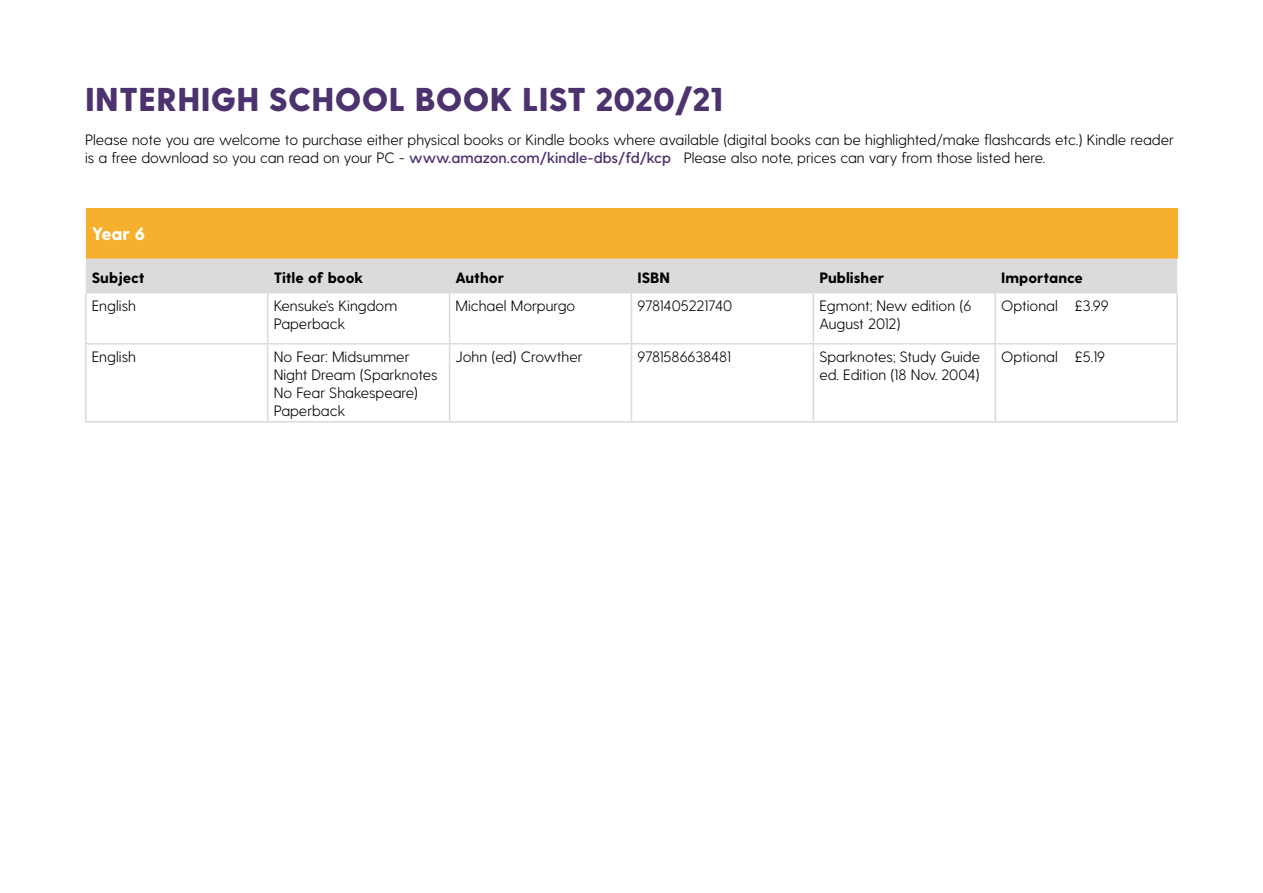
<style>
.page{position:relative;width:1263px;height:893px;background:#fff}
.page>*{position:absolute;margin:0;border:0;box-sizing:border-box;transform-origin:0 0}
.t1{font:800 33px "Greycliff CF";letter-spacing:.01em;color:#4c326f}
.t2{font:800 18px "Greycliff CF";color:#fff}
.t3{font:300 15px/18px "Greycliff CF";color:#000}
.t4{font:800 15px "Greycliff CF";color:#000}
.s1{font-weight:600;color:#4c326f}
</style>
<div class="page">
<div style="left:86px;top:208px;width:1091px;height:51px;background:#f6b02e"></div>
<div style="left:86px;top:259px;width:1091px;height:34px;background:#dbdbdb"></div>
<hr style="left:85px;top:293px;width:2px;height:50px;background:#dadada">
<hr style="left:267px;top:293px;width:1px;height:50px;background:#dadada">
<hr style="left:449px;top:293px;width:1px;height:50px;background:#dadada">
<hr style="left:631px;top:293px;width:1px;height:50px;background:#dadada">
<hr style="left:813px;top:293px;width:1px;height:50px;background:#dadada">
<hr style="left:994px;top:293px;width:2px;height:50px;background:#dadada">
<hr style="left:1176px;top:293px;width:2px;height:50px;background:#dadada">
<hr style="left:85px;top:343px;width:183px;height:1px;background:#dadada">
<hr style="left:85px;top:344px;width:2px;height:77px;background:#dadada">
<hr style="left:268px;top:343px;width:182px;height:1px;background:#dadada">
<hr style="left:267px;top:344px;width:1px;height:77px;background:#dadada">
<hr style="left:450px;top:343px;width:181px;height:1px;background:#dadada">
<hr style="left:449px;top:344px;width:1px;height:77px;background:#dadada">
<hr style="left:631px;top:343px;width:182px;height:1px;background:#dadada">
<hr style="left:631px;top:344px;width:1px;height:77px;background:#dadada">
<hr style="left:813px;top:343px;width:182px;height:1px;background:#dadada">
<hr style="left:813px;top:344px;width:1px;height:77px;background:#dadada">
<hr style="left:995px;top:343px;width:183px;height:1px;background:#dadada">
<hr style="left:994px;top:344px;width:2px;height:77px;background:#dadada">
<hr style="left:1176px;top:344px;width:2px;height:77px;background:#dadada">
<hr style="left:85px;top:421px;width:183px;height:1px;background:#dadada">
<hr style="left:268px;top:421px;width:182px;height:1px;background:#dadada">
<hr style="left:450px;top:421px;width:181px;height:1px;background:#dadada">
<hr style="left:631px;top:421px;width:182px;height:1px;background:#dadada">
<hr style="left:813px;top:421px;width:182px;height:1px;background:#dadada">
<hr style="left:995px;top:421px;width:183px;height:1px;background:#dadada">
<h1 class="t1" style="left:85px;top:80px;width:639px">INTERHIGH SCHOOL BOOK LIST 2020/21</h1>
<p class="t3" style="left:85px;top:131px;width:1090px">Please note you are welcome to purchase either physical books or Kindle books where available (digital books can be highlighted/make flashcards etc.) Kindle reader is a free download so you can read on your PC - <span class="s1">www.amazon.com/kindle-dbs/fd/kcp</span> Please also note, prices can vary from those listed here.</p>
<p class="t2" style="left:92px;top:223px;width:55px">Year 6</p>
<p class="t4" style="left:92px;top:269px;width:54px">Subject</p>
<p class="t4" style="left:274px;top:269px;width:91px">Title of book</p>
<p class="t4" style="left:456px;top:269px;width:50px">Author</p>
<p class="t4" style="left:637px;top:269px;width:34px">ISBN</p>
<p class="t4" style="left:819px;top:269px;width:66px">Publisher</p>
<p class="t4" style="left:1001px;top:269px;width:83px">Importance</p>
<p class="t3" style="left:92px;top:297px;width:46px">English</p>
<p class="t3" style="left:274px;top:297px;width:125px">Kensuke’s Kingdom<br>Paperback</p>
<p class="t3" style="left:456px;top:297px;width:121px">Michael Morpurgo</p>
<p class="t3" style="left:637px;top:297px;width:96px">9781405221740</p>
<p class="t3" style="left:819px;top:297px;width:154px">Egmont; New edition (6<br>August 2012)</p>
<p class="t3" style="left:1001px;top:297px;width:109px">Optional £3.99</p>
<p class="t3" style="left:92px;top:347px;width:46px">English</p>
<p class="t3" style="left:274px;top:347px;width:165px">No Fear: Midsummer<br>Night Dream (Sparknotes<br>No Fear Shakespeare)<br>Paperback</p>
<p class="t3" style="left:456px;top:347px;width:128px">John (ed) Crowther</p>
<p class="t3" style="left:637px;top:347px;width:95px">9781586638481</p>
<p class="t3" style="left:819px;top:347px;width:162px">Sparknotes; Study Guide ed. Edition (18 Nov. 2004)</p>
<p class="t3" style="left:1001px;top:347px;width:105px">Optional £5.19</p>
</div>
